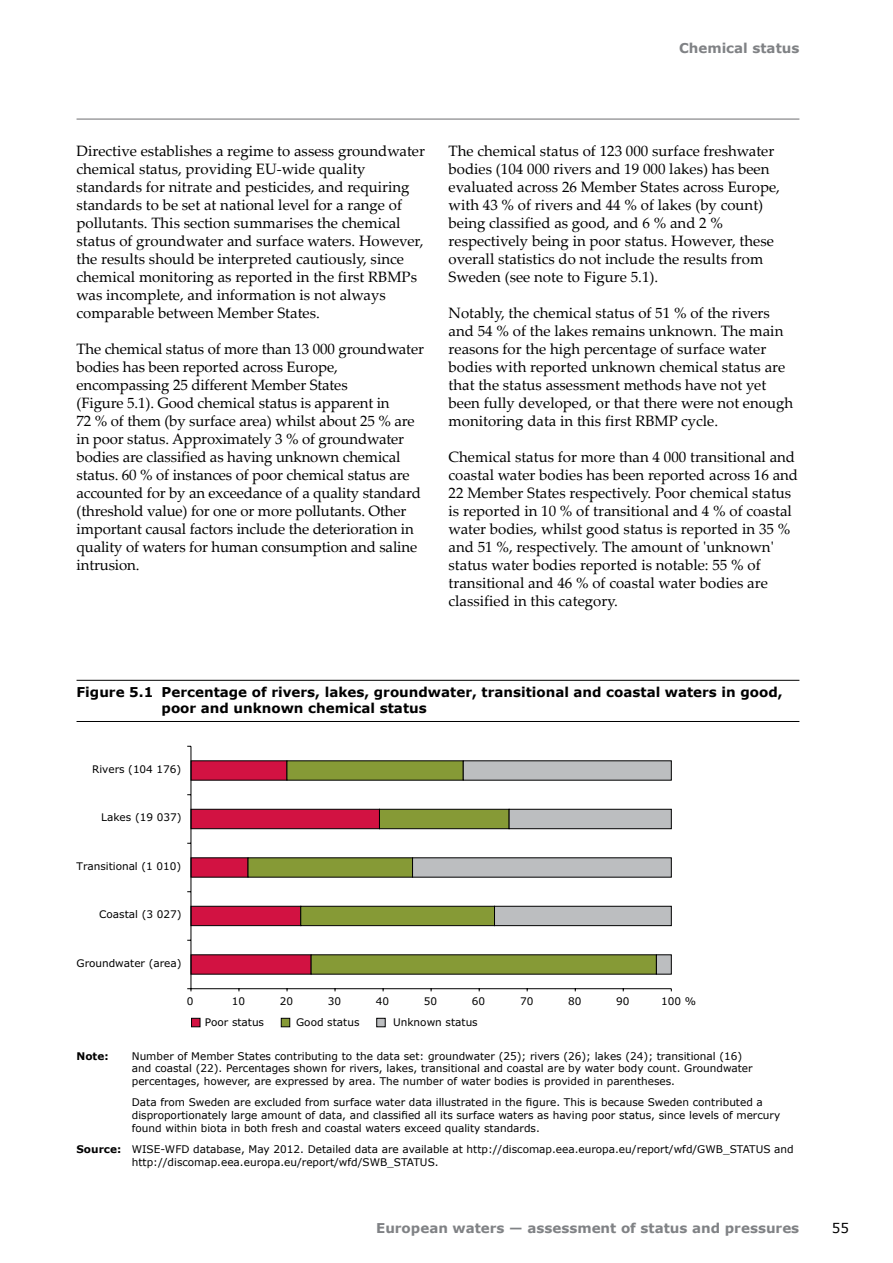
<style>
.page{position:relative;width:893px;height:1263px;background:#fff}
.page>*{position:absolute;margin:0;border:0;box-sizing:border-box;transform-origin:0 0}
.Body_Text{font:15px/18px "Palatino Linotype";color:#000}
.Figure_Title{font:700 13.5px/16.5px "Verdana";color:#000}
.t1{font:700 13.5px "Verdana";color:#808285}
.t2{font:13.5px "Verdana";color:#000}
.Note_Source{font:10.5px/12.8px "Verdana";color:#000}
.Note_Source-2{font:700 10.5px "Verdana";color:#000}
.s1{font-weight:700}
</style>
<div class="page">
<hr style="left:77px;top:119px;width:722px;height:1px;background:#6d6e71">
<svg style="left:380px;top:760px;width:32px;height:214px"></svg>
<svg style="left:412px;top:760px;width:260px;height:214px"></svg>
<hr style="left:191px;top:988px;width:480px;height:1px;background:#000">
<hr style="left:191px;top:746px;width:1px;height:243px;background:#000">
<svg style="left:187px;top:760px;width:193px;height:214px"></svg>
<div style="left:191px;top:1018px;width:9px;height:9px;background:#d21242;border:1px solid #000"></div>
<div style="left:281px;top:1018px;width:9px;height:9px;background:#869a36;border:1px solid #000"></div>
<div style="left:377px;top:1018px;width:8px;height:9px;background:#bcbec0;border:1px solid #000"></div>
<hr style="left:77px;top:680px;width:722px;height:1px;background:#000">
<hr style="left:77px;top:721px;width:722px;height:1px;background:#000">
<p class="t1" style="left:679px;top:40px;width:122px">Chemical status</p>
<p class="Body_Text" style="left:77px;top:141px;width:350px">Directive establishes a regime to assess groundwater chemical status, providing EU-wide quality standards for nitrate and pesticides, and requiring standards to be set at national level for a range of pollutants. This section summarises the chemical status of groundwater and surface waters. However, the results should be interpreted cautiously, since chemical monitoring as reported in the first RBMPs was incomplete, and information is not always comparable between Member States.</p>
<p class="Body_Text" style="left:77px;top:339px;width:349px">The chemical status of more than 13 000 groundwater bodies has been reported across Europe, encompassing 25 different Member States<br>(Figure 5.1). Good chemical status is apparent in<br>72 % of them (by surface area) whilst about 25 % are in poor status. Approximately 3 % of groundwater bodies are classified as having unknown chemical status. 60 % of instances of poor chemical status are accounted for by an exceedance of a quality standard (threshold value) for one or more pollutants. Other important causal factors include the deterioration in quality of waters for human consumption and saline intrusion.</p>
<p class="Body_Text" style="left:449px;top:141px;width:333px">The chemical status of 123 000 surface freshwater bodies (104 000 rivers and 19 000 lakes) has been evaluated across 26 Member States across Europe, with 43 % of rivers and 44 % of lakes (by count) being classified as good, and 6 % and 2 % respectively being in poor status. However, these overall statistics do not include the results from Sweden (see note to Figure 5.1).</p>
<p class="Body_Text" style="left:449px;top:303px;width:346px">Notably, the chemical status of 51 % of the rivers and 54 % of the lakes remains unknown. The main reasons for the high percentage of surface water bodies with reported unknown chemical status are that the status assessment methods have not yet been fully developed, or that there were not enough monitoring data in this first RBMP cycle.</p>
<p class="Body_Text" style="left:449px;top:447px;width:351px">Chemical status for more than 4 000 transitional and coastal water bodies has been reported across 16 and 22 Member States respectively. Poor chemical status is reported in 10 % of transitional and 4 % of coastal water bodies, whilst good status is reported in 35 % and 51 %, respectively. The amount of 'unknown' status water bodies reported is notable: 55 % of transitional and 46 % of coastal water bodies are classified in this category.</p>
<p class="Figure_Title" style="left:162px;top:683px;width:623px;text-indent:-85px">Figure 5.1 Percentage of rivers, lakes, groundwater, transitional and coastal waters in good, poor and unknown chemical status</p>
<p class="Note_Source" style="left:92px;top:762px;width:91px">Rivers (104 176)</p>
<p class="Note_Source" style="left:101px;top:811px;width:82px">Lakes (19 037)</p>
<p class="Note_Source" style="left:77px;top:859px;width:106px">Transitional (1 010)</p>
<p class="Note_Source" style="left:99px;top:908px;width:84px">Coastal (3 027)</p>
<p class="Note_Source" style="left:77px;top:956px;width:107px">Groundwater (area)</p>
<p class="Note_Source" style="left:187px;top:994px;width:8px">0</p>
<p class="Note_Source" style="left:232px;top:994px;width:15px">10</p>
<p class="Note_Source" style="left:280px;top:994px;width:15px">20</p>
<p class="Note_Source" style="left:328px;top:994px;width:15px">30</p>
<p class="Note_Source" style="left:376px;top:994px;width:15px">40</p>
<p class="Note_Source" style="left:424px;top:994px;width:15px">50</p>
<p class="Note_Source" style="left:472px;top:994px;width:15px">60</p>
<p class="Note_Source" style="left:520px;top:994px;width:15px">70</p>
<p class="Note_Source" style="left:568px;top:994px;width:15px">80</p>
<p class="Note_Source" style="left:616px;top:994px;width:15px">90</p>
<p class="Note_Source" style="left:661px;top:994px;width:36px">100 %</p>
<p class="Note_Source" style="left:205px;top:1015px;width:61px">Poor status</p>
<p class="Note_Source" style="left:296px;top:1015px;width:65px">Good status</p>
<p class="Note_Source" style="left:393px;top:1015px;width:86px">Unknown status</p>
<p class="Note_Source-2" style="left:77px;top:1049px;width:34px">Note:</p>
<p class="Note_Source" style="left:132px;top:1049px;width:622px">Number of Member States contributing to the data set: groundwater (25); rivers (26); lakes (24); transitional (16) and coastal (22). Percentages shown for rivers, lakes, transitional and coastal are by water body count. Groundwater percentages, however, are expressed by area. The number of water bodies is provided in parentheses.</p>
<p class="Note_Source" style="left:132px;top:1096px;width:650px">Data from Sweden are excluded from surface water data illustrated in the figure. This is because Sweden contributed a disproportionately large amount of data, and classified all its surface waters as having poor status, since levels of mercury found within biota in both fresh and coastal waters exceed quality standards.</p>
<p class="Note_Source" style="left:132px;top:1142px;width:663px;text-indent:-55px"><span class="s1">Source:</span> WISE-WFD database, May 2012. Detailed data are available at http://discomap.eea.europa.eu/report/wfd/GWB_STATUS and http://discomap.eea.europa.eu/report/wfd/SWB_STATUS.</p>
<p class="t1" style="left:376px;top:1219px;width:425px">European waters — assessment of status and pressures</p>
<p class="t2" style="left:832px;top:1219px;width:19px">55</p>
</div>
